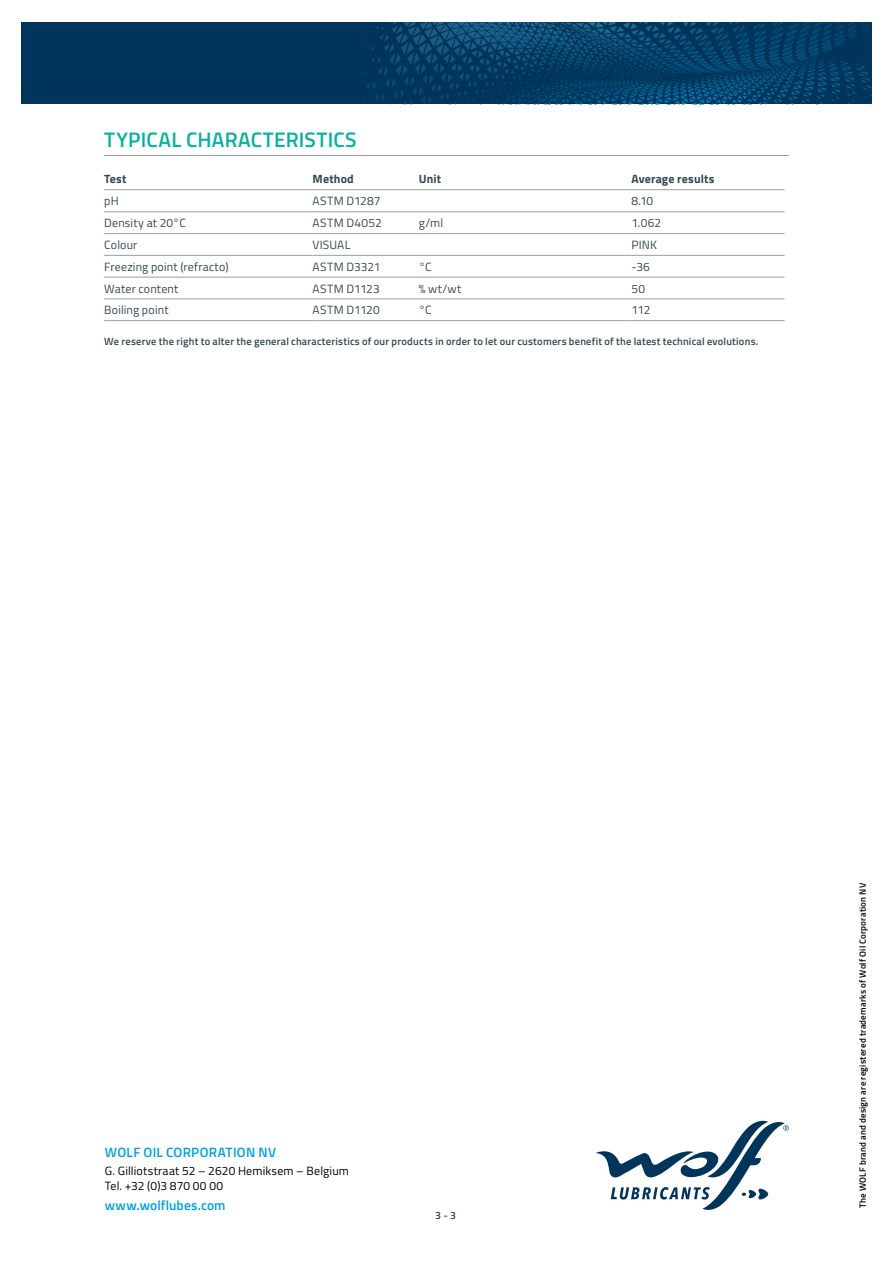
<style>
.page{position:relative;width:893px;height:1263px;background:#fff}
.page>*{position:absolute;margin:0;border:0;box-sizing:border-box;transform-origin:0 0}
.t1{font:600 21px "Titillium";letter-spacing:.01em;color:#08b0a0}
.t2{font:600 13.5px "Titillium";letter-spacing:.015em;color:#009fe3}
.t3{font:12px "Titillium";letter-spacing:.015em;color:#364953}
.t4{font:12px/14.4px "Titillium";letter-spacing:.015em;color:#000}
.t5{font:700 12px "Titillium";letter-spacing:.015em;color:#364953}
.t6{font:600 10.5px "Titillium";letter-spacing:.02em;color:#364953}
.t7{font:600 9px "Titillium";letter-spacing:.025em;color:#000}
</style>
<div class="page">
<svg style="left:596px;top:1121px;width:193px;height:89px"></svg>
<svg style="left:21px;top:22px;width:851px;height:82px;background:#013b62"></svg>
<hr style="left:104px;top:155px;width:685px;height:1px;background:#9d9d9c">
<hr style="left:104px;top:189px;width:209px;height:1px;background:#9d9d9c">
<hr style="left:313px;top:189px;width:106px;height:1px;background:#9d9d9c">
<hr style="left:419px;top:189px;width:212px;height:1px;background:#9d9d9c">
<hr style="left:631px;top:189px;width:153px;height:1px;background:#9d9d9c">
<hr style="left:104px;top:211px;width:209px;height:1px;background:#9d9d9c">
<hr style="left:313px;top:211px;width:106px;height:1px;background:#9d9d9c">
<hr style="left:419px;top:211px;width:212px;height:1px;background:#9d9d9c">
<hr style="left:631px;top:211px;width:153px;height:1px;background:#9d9d9c">
<hr style="left:104px;top:233px;width:209px;height:1px;background:#9d9d9c">
<hr style="left:313px;top:233px;width:106px;height:1px;background:#9d9d9c">
<hr style="left:419px;top:233px;width:212px;height:1px;background:#9d9d9c">
<hr style="left:631px;top:233px;width:153px;height:1px;background:#9d9d9c">
<hr style="left:104px;top:255px;width:209px;height:1px;background:#9d9d9c">
<hr style="left:313px;top:255px;width:106px;height:1px;background:#9d9d9c">
<hr style="left:419px;top:255px;width:212px;height:1px;background:#9d9d9c">
<hr style="left:631px;top:255px;width:153px;height:1px;background:#9d9d9c">
<hr style="left:104px;top:277px;width:209px;height:1px;background:#9d9d9c">
<hr style="left:313px;top:277px;width:106px;height:1px;background:#9d9d9c">
<hr style="left:419px;top:277px;width:212px;height:1px;background:#9d9d9c">
<hr style="left:631px;top:277px;width:153px;height:1px;background:#9d9d9c">
<hr style="left:104px;top:298px;width:209px;height:1px;background:#9d9d9c">
<hr style="left:313px;top:298px;width:106px;height:1px;background:#9d9d9c">
<hr style="left:419px;top:298px;width:212px;height:1px;background:#9d9d9c">
<hr style="left:631px;top:298px;width:153px;height:1px;background:#9d9d9c">
<hr style="left:104px;top:320px;width:209px;height:1px;background:#9d9d9c">
<hr style="left:313px;top:320px;width:106px;height:1px;background:#9d9d9c">
<hr style="left:419px;top:320px;width:212px;height:1px;background:#9d9d9c">
<hr style="left:631px;top:320px;width:153px;height:1px;background:#9d9d9c">
<h1 class="t1" style="left:104px;top:124px;width:254px">TYPICAL CHARACTERISTICS</h1>
<p class="t5" style="left:104px;top:170px;width:24px">Test</p>
<p class="t5" style="left:313px;top:170px;width:43px">Method</p>
<p class="t5" style="left:419px;top:170px;width:24px">Unit</p>
<p class="t5" style="left:631px;top:170px;width:84px">Average results</p>
<p class="t3" style="left:104px;top:192px;width:16px">pH</p>
<p class="t3" style="left:313px;top:192px;width:70px">ASTM D1287</p>
<p class="t3" style="left:631px;top:192px;width:23px">8.10</p>
<p class="t3" style="left:104px;top:214px;width:83px">Density at 20°C</p>
<p class="t3" style="left:313px;top:214px;width:71px">ASTM D4052</p>
<p class="t3" style="left:419px;top:214px;width:26px">g/ml</p>
<p class="t3" style="left:631px;top:214px;width:31px">1.062</p>
<p class="t3" style="left:104px;top:236px;width:35px">Colour</p>
<p class="t3" style="left:313px;top:236px;width:39px">VISUAL</p>
<p class="t3" style="left:631px;top:236px;width:27px">PINK</p>
<p class="t3" style="left:104px;top:258px;width:126px">Freezing point (refracto)</p>
<p class="t3" style="left:313px;top:258px;width:70px">ASTM D3321</p>
<p class="t3" style="left:419px;top:258px;width:14px">°C</p>
<p class="t3" style="left:631px;top:258px;width:20px">-36</p>
<p class="t3" style="left:104px;top:279px;width:76px">Water content</p>
<p class="t3" style="left:313px;top:279px;width:69px">ASTM D1123</p>
<p class="t3" style="left:419px;top:279px;width:44px">% wt/wt</p>
<p class="t3" style="left:631px;top:279px;width:15px">50</p>
<p class="t3" style="left:104px;top:301px;width:66px">Boiling point</p>
<p class="t3" style="left:313px;top:301px;width:69px">ASTM D1120</p>
<p class="t3" style="left:419px;top:301px;width:14px">°C</p>
<p class="t3" style="left:631px;top:301px;width:20px">112</p>
<p class="t6" style="left:104px;top:333px;width:656px">We reserve the right to alter the general characteristics of our products in order to let our customers benefit of the latest technical evolutions.</p>
<p class="t2" style="left:105px;top:1142px;width:173px">WOLF OIL CORPORATION NV</p>
<p class="t4" style="left:105px;top:1163px;width:246px">G. Gilliotstraat 52 – 2620 Hemiksem – Belgium<br>Tel. +32 (0)3 870 00 00</p>
<p class="t2" style="left:105px;top:1195px;width:122px">www.wolflubes.com</p>
<p class="t6" style="left:435px;top:1207px;width:22px">3 - 3</p>
<p class="t7" style="left:856px;top:1208px;width:326px;rotate:-90deg">The WOLF brand and design are registered trademarks of Wolf Oil Corporation NV</p>
</div>
